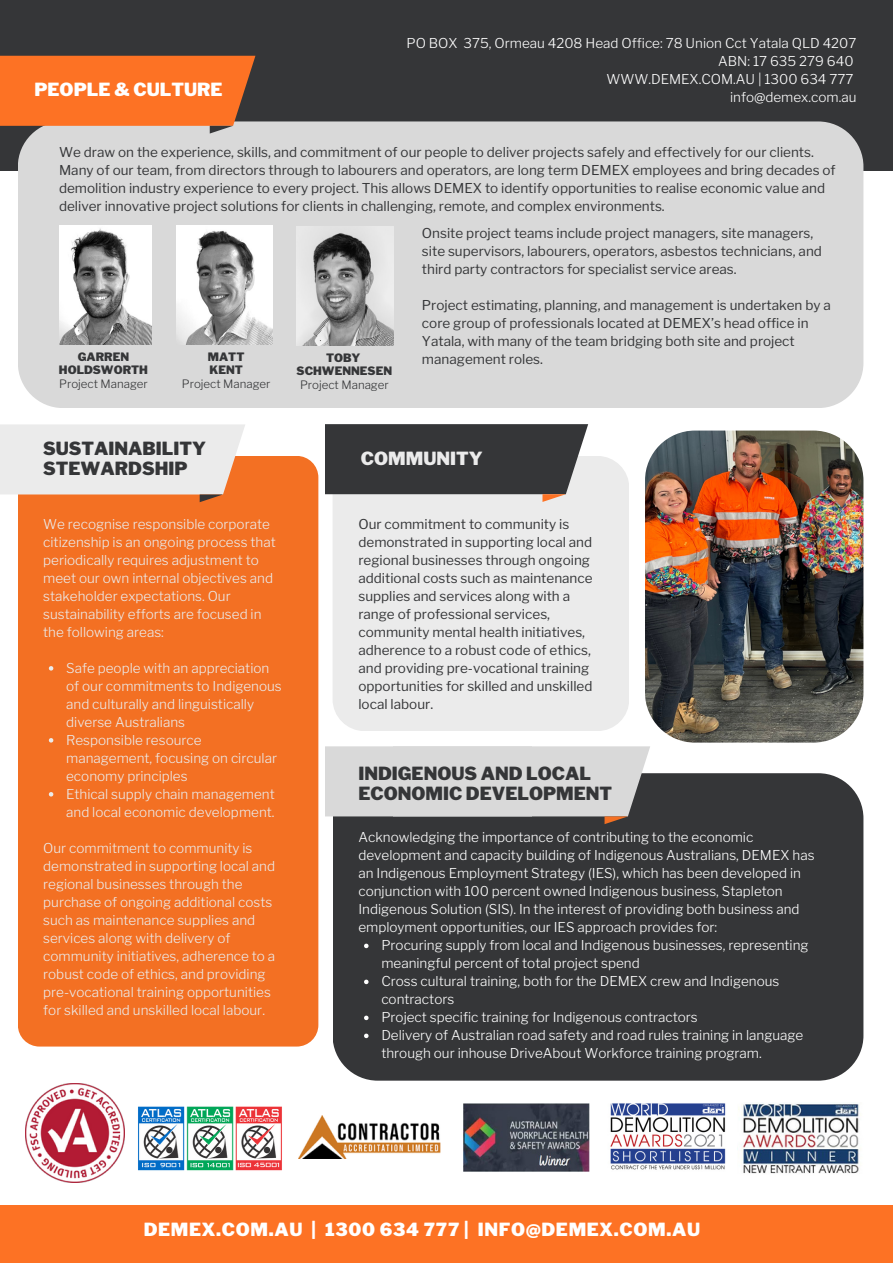
<style>
.page{position:relative;width:893px;height:1264px;background:#fff}
.page>*{position:absolute;margin:0;border:0;box-sizing:border-box;transform-origin:0 0}
.t1{font:900 18px/20.2px "Libre Franklin";color:#353638}
.t2{font:900 18px "Libre Franklin";letter-spacing:.035em;color:#fff}
.t3{font:900 18px "Libre Franklin";color:#fff}
.t4{font:900 18px "Libre Franklin";color:#ebebeb}
.t5{font:13.5px/18px "Libre Franklin";color:#353638}
.t6{font:300 13.5px/18px "Libre Franklin";color:#fff}
.t7{font:300 13.5px/18px "Libre Franklin";color:#ebebeb}
.t8{font:300 11.55px "Libre Franklin";color:#353638}
.t9{font:900 11.55px/13.4px "Libre Franklin";color:#353638;text-align:center}
</style>
<div class="page">
<div style="left:0;top:0;width:892px;height:170px;background:#353638"></div>
<div style="left:18px;top:121px;width:845px;height:287px;background:#d9d9d9;border-radius:45px"></div>
<div style="left:0;top:1205px;width:892px;height:57px;background:#fd7224"></div>
<svg style="left:0;top:56px;width:255px;height:77px"></svg>
<div style="left:18px;top:456px;width:300px;height:590px;background:#f37023;border-radius:22px"></div>
<svg style="left:0;top:424px;width:245px;height:78px"></svg>
<img style="left:737px;top:1103px;width:123px;height:71px">
<img style="left:610px;top:1103px;width:116px;height:67px">
<img style="left:464px;top:1103px;width:126px;height:68px">
<img style="left:138px;top:1106px;width:144px;height:65px">
<img style="left:298px;top:1115px;width:143px;height:43px">
<img style="left:26px;top:1083px;width:99px;height:99px">
<div style="left:332px;top:456px;width:297px;height:274px;background:#ebebeb;border-radius:32px"></div>
<svg style="left:325px;top:424px;width:263px;height:78px"></svg>
<div style="left:332px;top:773px;width:531px;height:307px;background:#353638;border-radius:45px"></div>
<svg style="left:325px;top:746px;width:325px;height:78px"></svg>
<img style="left:645px;top:430px;width:218px;height:312px;border-radius:50px">
<svg style="left:49px;top:666px;width:4px;height:4px"></svg>
<svg style="left:49px;top:738px;width:4px;height:4px"></svg>
<svg style="left:49px;top:792px;width:4px;height:4px"></svg>
<svg style="left:364px;top:943px;width:4px;height:5px"></svg>
<svg style="left:364px;top:979px;width:4px;height:5px"></svg>
<svg style="left:364px;top:1015px;width:4px;height:5px"></svg>
<svg style="left:364px;top:1033px;width:4px;height:5px"></svg>
<img style="left:296px;top:227px;width:97px;height:119px">
<img style="left:176px;top:226px;width:97px;height:119px">
<img style="left:59px;top:226px;width:92px;height:119px">
<p class="t3" style="left:34px;top:79px;width:190px">PEOPLE &amp; CULTURE</p>
<p class="t6" style="left:406px;top:34px;width:451px">PO BOX 375, Ormeau 4208 Head Office: 78 Union Cct Yatala QLD 4207</p>
<p class="t6" style="left:718px;top:52px;width:137px">ABN: 17 635 279 640</p>
<p class="t6" style="left:606px;top:70px;width:248px">WWW.DEMEX.COM.AU | 1300 634 777</p>
<p class="t6" style="left:730px;top:88px;width:128px">info@demex.com.au</p>
<p class="t5" style="left:59px;top:143px;width:778px">We draw on the experience, skills, and commitment of our people to deliver projects safely and effectively for our clients.<br>Many of our team, from directors through to labourers and operators, are long term DEMEX employees and bring decades of demolition industry experience to every project. This allows DEMEX to identify opportunities to realise economic value and deliver innovative project solutions for clients in challenging, remote, and complex environments.</p>
<p class="t9" style="left:59px;top:350px;width:91px">GARREN<br>HOLDSWORTH</p>
<p class="t8" style="left:59px;top:376px;width:90px">Project Manager</p>
<p class="t9" style="left:208px;top:350px;width:38px">MATT</p>
<p class="t9" style="left:209px;top:363px;width:35px">KENT</p>
<p class="t8" style="left:182px;top:376px;width:90px">Project Manager</p>
<p class="t9" style="left:326px;top:351px;width:36px">TOBY</p>
<p class="t9" style="left:296px;top:364px;width:97px">SCHWENNESEN</p>
<p class="t8" style="left:300px;top:377px;width:90px">Project Manager</p>
<p class="t5" style="left:422px;top:224px;width:401px">Onsite project teams include project managers, site managers, site supervisors, labourers, operators, asbestos technicians, and third party contractors for specialist service areas.</p>
<p class="t5" style="left:422px;top:296px;width:410px">Project estimating, planning, and management is undertaken by a core group of professionals located at DEMEX’s head office in Yatala, with many of the team bridging both site and project management roles.</p>
<p class="t1" style="left:43px;top:438px;width:164px">SUSTAINABILITY</p>
<p class="t1" style="left:43px;top:458px;width:146px">STEWARDSHIP</p>
<p class="t7" style="left:43px;top:515px;width:234px">We recognise responsible corporate citizenship is an ongoing process that periodically requires adjustment to meet our own internal objectives and stakeholder expectations. Our sustainability efforts are focused in the following areas:</p>
<p class="t7" style="left:66px;top:659px;width:217px">Safe people with an appreciation of our commitments to Indigenous and culturally and linguistically diverse Australians</p>
<p class="t7" style="left:66px;top:731px;width:212px">Responsible resource management, focusing on circular economy principles</p>
<p class="t7" style="left:66px;top:785px;width:210px">Ethical supply chain management and local economic development.</p>
<p class="t7" style="left:43px;top:839px;width:233px">Our commitment to community is demonstrated in supporting local and regional businesses through the purchase of ongoing additional costs such as maintenance supplies and services along with delivery of community initiatives, adherence to a robust code of ethics, and providing pre-vocational training opportunities for skilled and unskilled local labour.</p>
<p class="t4" style="left:361px;top:447px;width:123px">COMMUNITY</p>
<p class="t5" style="left:358px;top:515px;width:236px">Our commitment to community is demonstrated in supporting local and regional businesses through ongoing additional costs such as maintenance supplies and services along with a range of professional services, community mental health initiatives, adherence to a robust code of ethics, and providing pre-vocational training opportunities for skilled and unskilled local labour.</p>
<p class="t1" style="left:358px;top:763px;width:255px">INDIGENOUS AND LOCAL<br>ECONOMIC DEVELOPMENT</p>
<p class="t6" style="left:358px;top:828px;width:457px">Acknowledging the importance of contributing to the economic development and capacity building of Indigenous Australians, DEMEX has an Indigenous Employment Strategy (IES), which has been developed in conjunction with 100 percent owned Indigenous business, Stapleton Indigenous Solution (SIS). In the interest of providing both business and employment opportunities, our IES approach provides for:</p>
<p class="t6" style="left:381px;top:936px;width:428px">Procuring supply from local and Indigenous businesses, representing meaningful percent of total project spend</p>
<p class="t6" style="left:381px;top:972px;width:399px">Cross cultural training, both for the DEMEX crew and Indigenous contractors</p>
<p class="t6" style="left:381px;top:1008px;width:318px">Project specific training for Indigenous contractors</p>
<p class="t6" style="left:381px;top:1026px;width:423px">Delivery of Australian road safety and road rules training in language through our inhouse DriveAbout Workforce training program.</p>
<p class="t2" style="left:144px;top:1218px;width:558px">DEMEX.COM.AU | 1300 634 777 | INFO@DEMEX.COM.AU</p>
</div>
